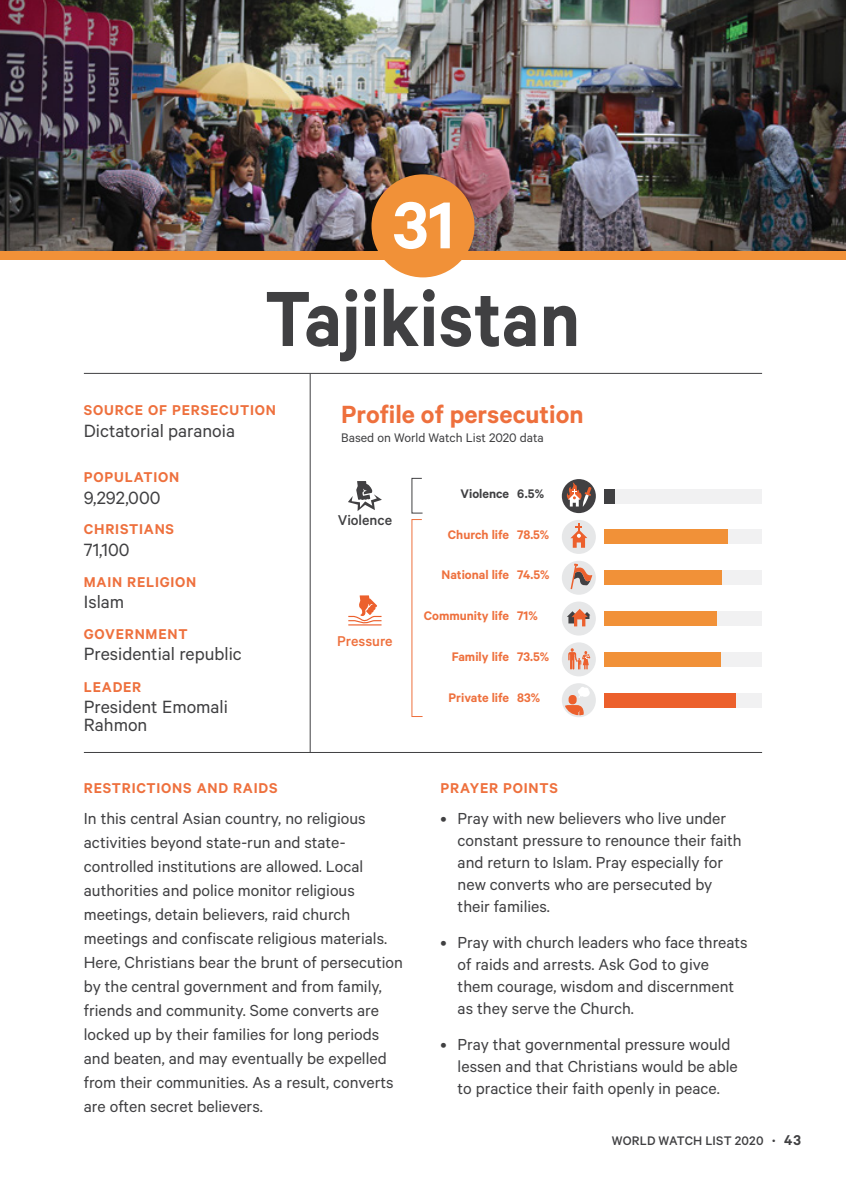
<style>
.page{position:relative;width:846px;height:1179px;background:#fff}
.page>*{position:absolute;margin:0;border:0;box-sizing:border-box;transform-origin:0 0}
.t1{font:600 88px "Calibre";letter-spacing:.005em;color:#404042;scale:.91 1}
.Large_Number{font:600 74.6px "Calibre";color:#fff}
.Body{font:600 28px "Calibre";color:#ee703d}
.Quote_Ref{font:20px/18px "Calibre";color:#404042}
.Body-2{font:18px/24px "Calibre";color:#404042}
.Quote_Ref-2{font:600 16px "Calibre";letter-spacing:.05em;color:#ee703d}
.Body_Right-Aligned{font:500 16px "Calibre";color:#404042}
.Body_Right-Aligned-2{font:500 16px "Calibre";color:#ee703d}
.Body_Right-Aligned-3{font:600 14px "Calibre";color:#ee703d}
.Subscript{font:14px "Calibre";color:#404042}
.t2{font:500 14px "Calibre";letter-spacing:.01em;color:#404042}
.Body_Centred{font:600 14px "Calibre";color:#ee703d}
.Body_Right-Aligned-4{font:600 14px "Calibre";color:#404042}
.Body_Centred-2{font:600 14px "Calibre";color:#404042}
.s1{font-weight:600;font-size:16px}
</style>
<div class="page">
<img style="left:0;top:0;width:846px;height:251px">
<div style="left:0;top:251px;width:846px;height:9px;background:#f19138"></div>
<hr style="left:84px;top:373px;width:678px;height:1px;background:#404042">
<hr style="left:84px;top:752px;width:678px;height:1px;background:#404042">
<hr style="left:310px;top:374px;width:1px;height:379px;background:#404042">
<div style="left:371px;top:174px;width:104px;height:103px;background:#f19138;border-radius:50%"></div>
<div style="left:604px;top:489px;width:158px;height:14px;background:#f1f1f2"></div>
<div style="left:604px;top:489px;width:10px;height:14px;background:#404042"></div>
<div style="left:604px;top:530px;width:158px;height:14px;background:#f1f1f2"></div>
<div style="left:604px;top:530px;width:124px;height:14px;background:#f19138"></div>
<div style="left:604px;top:571px;width:158px;height:14px;background:#f1f1f2"></div>
<div style="left:604px;top:571px;width:118px;height:14px;background:#f19138"></div>
<div style="left:604px;top:611px;width:158px;height:15px;background:#f1f1f2"></div>
<div style="left:604px;top:652px;width:158px;height:14px;background:#f1f1f2"></div>
<div style="left:604px;top:652px;width:116px;height:14px;background:#f19138"></div>
<div style="left:604px;top:693px;width:158px;height:14px;background:#f1f1f2"></div>
<svg style="left:412px;top:478px;width:11px;height:35px"></svg>
<svg style="left:412px;top:519px;width:11px;height:198px"></svg>
<div style="left:562px;top:479px;width:34px;height:34px;background:#414042;border-radius:50%"></div>
<svg style="left:566px;top:482px;width:26px;height:25px"></svg>
<div style="left:562px;top:520px;width:34px;height:34px;background:#e6e7e8;border-radius:50%"></div>
<svg style="left:570px;top:524px;width:17px;height:24px"></svg>
<div style="left:562px;top:561px;width:34px;height:34px;background:#e6e7e8;border-radius:50%"></div>
<svg style="left:571px;top:564px;width:21px;height:25px"></svg>
<div style="left:562px;top:602px;width:34px;height:34px;background:#e6e7e8;border-radius:50%"></div>
<svg style="left:567px;top:609px;width:23px;height:17px"></svg>
<div style="left:562px;top:642px;width:34px;height:34px;background:#e6e7e8;border-radius:50%"></div>
<svg style="left:568px;top:648px;width:22px;height:21px"></svg>
<div style="left:562px;top:683px;width:34px;height:34px;background:#e6e7e8;border-radius:50%"></div>
<svg style="left:578px;top:687px;width:12px;height:11px"></svg>
<div style="left:569px;top:695px;width:8px;height:9px;background:#ec602d;border-radius:4px"></div>
<svg style="left:565px;top:705px;width:18px;height:10px"></svg>
<svg style="left:348px;top:595px;width:34px;height:31px"></svg>
<svg style="left:348px;top:481px;width:34px;height:30px"></svg>
<div style="left:604px;top:611px;width:112px;height:15px;background:#f19138"></div>
<div style="left:604px;top:693px;width:131px;height:14px;background:#ec602c"></div>
<p class="Large_Number" style="left:393px;top:181px;width:63px">31</p>
<h1 class="t1" style="left:265px;top:266px;width:348px">Tajikistan</h1>
<p class="Quote_Ref-2" style="left:84px;top:401px;width:194px">SOURCE OF PERSECUTION</p>
<p class="Quote_Ref" style="left:84px;top:421px;width:153px">Dictatorial paranoia</p>
<p class="Quote_Ref-2" style="left:84px;top:468px;width:97px">POPULATION</p>
<p class="Quote_Ref" style="left:84px;top:488px;width:78px">9,292,000</p>
<p class="Quote_Ref-2" style="left:84px;top:520px;width:92px">CHRISTIANS</p>
<p class="Quote_Ref" style="left:84px;top:540px;width:47px">71,100</p>
<p class="Quote_Ref-2" style="left:84px;top:573px;width:114px">MAIN RELIGION</p>
<p class="Quote_Ref" style="left:84px;top:592px;width:42px">Islam</p>
<p class="Quote_Ref-2" style="left:84px;top:624px;width:105px">GOVERNMENT</p>
<p class="Quote_Ref" style="left:84px;top:644px;width:159px">Presidential republic</p>
<p class="Quote_Ref-2" style="left:84px;top:677px;width:59px">LEADER</p>
<p class="Quote_Ref" style="left:84px;top:697px;width:146px">President Emomali<br>Rahmon</p>
<p class="Body" style="left:341px;top:398px;width:244px">Profile of persecution</p>
<p class="Subscript" style="left:341px;top:430px;width:204px">Based on World Watch List 2020 data</p>
<p class="Body_Right-Aligned" style="left:338px;top:511px;width:56px">Violence</p>
<p class="Body_Right-Aligned-2" style="left:337px;top:632px;width:57px">Pressure</p>
<p class="Body_Right-Aligned-4" style="left:461px;top:485px;width:50px">Violence</p>
<p class="Body_Centred-2" style="left:517px;top:485px;width:28px">6.5%</p>
<p class="Body_Right-Aligned-3" style="left:448px;top:526px;width:63px">Church life</p>
<p class="Body_Centred" style="left:517px;top:526px;width:34px">78.5%</p>
<p class="Body_Right-Aligned-3" style="left:442px;top:567px;width:69px">National life</p>
<p class="Body_Centred" style="left:517px;top:567px;width:34px">74.5%</p>
<p class="Body_Right-Aligned-3" style="left:424px;top:607px;width:87px">Community life</p>
<p class="Body_Centred" style="left:517px;top:607px;width:22px">71%</p>
<p class="Body_Right-Aligned-3" style="left:452px;top:648px;width:59px">Family life</p>
<p class="Body_Centred" style="left:517px;top:648px;width:33px">73.5%</p>
<p class="Body_Right-Aligned-3" style="left:448px;top:689px;width:62px">Private life</p>
<p class="Body_Centred" style="left:517px;top:689px;width:25px">83%</p>
<p class="Quote_Ref-2" style="left:84px;top:778px;width:195px">RESTRICTIONS AND RAIDS</p>
<p class="Quote_Ref-2" style="left:441px;top:778px;width:119px">PRAYER POINTS</p>
<p class="Body-2" style="left:84px;top:806px;width:321px">In this central Asian country, no religious activities beyond state-run and state&shy;controlled institutions are allowed. Local authorities and police monitor religious meetings, detain believers, raid church meetings and confiscate religious materials.<br>Here, Christians bear the brunt of persecution by the central government and from family, friends and community. Some converts are locked up by their families for long periods and beaten, and may eventually be expelled from their communities. As a result, converts are often secret believers.</p>
<p class="Body-2" style="left:458px;top:807px;width:286px;line-height:22px;text-indent:-17px">• Pray with new believers who live under constant pressure to renounce their faith and return to Islam. Pray especially for new converts who are persecuted by their families.</p>
<p class="Body-2" style="left:458px;top:931px;width:292px;line-height:22px;text-indent:-17px">• Pray with church leaders who face threats of raids and arrests. Ask God to give them courage, wisdom and discernment as they serve the Church.</p>
<p class="Body-2" style="left:458px;top:1033px;width:282px;line-height:22px;text-indent:-17px">• Pray that governmental pressure would lessen and that Christians would be able to practice their faith openly in peace.</p>
<p class="t2" style="left:612px;top:1133px;width:191px">WORLD WATCH LIST 2020 <span class="s1">· 43</span></p>
</div>
